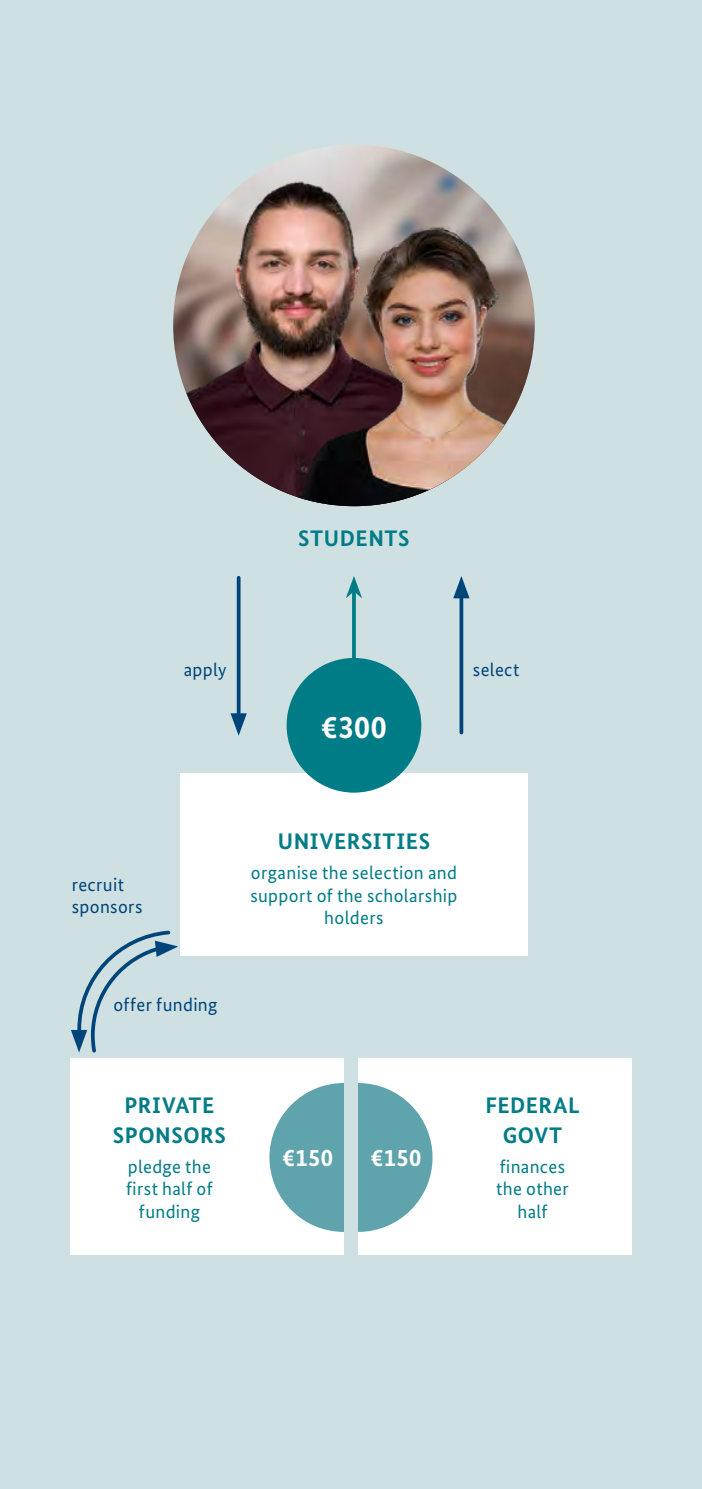
<style>
.page{position:relative;width:702px;height:1489px;background:#fff}
.page>*{position:absolute;margin:0;border:0;box-sizing:border-box;transform-origin:0 0}
._07_Subheadline{font:700 32px "Bundes Sans";color:#fff}
._07_Subheadline-2{font:700 24.5px "Bundes Sans";letter-spacing:.015em;color:#fff}
._07_Subheadline-3{font:700 22.5px/30px "Bundes Sans";letter-spacing:.025em;color:#007c87;text-align:center}
._07_Subheadline-4{font:18.75px/22.5px "Bundes Sans";letter-spacing:.02em;color:#007c87;text-align:center}
._07_Subheadline-5{font:18.75px/22.5px "Bundes Sans";letter-spacing:.015em;color:#004579}
</style>
<div class="page">
<div style="left:0;top:0;width:702px;height:1488px;background:#cfe0e3"></div>
<img style="left:173px;top:145px;width:235px;height:352px">
<img style="left:296px;top:153px;width:238px;height:353px">
<div style="left:71px;top:1058px;width:273px;height:196px;background:#fff"></div>
<svg style="left:269px;top:1083px;width:75px;height:148px"></svg>
<div style="left:358px;top:1058px;width:273px;height:196px;background:#fff"></div>
<svg style="left:358px;top:1083px;width:74px;height:148px"></svg>
<div style="left:180px;top:773px;width:348px;height:182px;background:#fff"></div>
<div style="left:286px;top:658px;width:135px;height:134px;background:#007c87;border-radius:50%"></div>
<svg style="left:352px;top:598px;width:4px;height:60px"></svg>
<svg style="left:346px;top:576px;width:16px;height:22px"></svg>
<hr style="left:237px;top:577px;width:3px;height:143px;background:#004579">
<svg style="left:230px;top:713px;width:17px;height:22px"></svg>
<svg style="left:459px;top:598px;width:4px;height:134px"></svg>
<svg style="left:453px;top:576px;width:16px;height:22px"></svg>
<svg style="left:71px;top:930px;width:107px;height:123px"></svg>
<p class="_07_Subheadline-3" style="left:298px;top:523px;width:113px">STUDENTS</p>
<p class="_07_Subheadline-5" style="left:184px;top:658px;width:44px">apply</p>
<p class="_07_Subheadline-5" style="left:473px;top:658px;width:48px">select</p>
<p class="_07_Subheadline" style="left:321px;top:707px;width:67px">€300</p>
<p class="_07_Subheadline-5" style="left:72px;top:873px;width:72px">recruit sponsors</p>
<p class="_07_Subheadline-5" style="left:113px;top:993px;width:106px">offer funding</p>
<p class="_07_Subheadline-3" style="left:278px;top:826px;width:154px">UNIVERSITIES</p>
<p class="_07_Subheadline-4" style="left:250px;top:861px;width:208px">organise the selection and support of the scholarship holders</p>
<p class="_07_Subheadline-3" style="left:113px;top:1090px;width:114px">PRIVATE<br>SPONSORS</p>
<p class="_07_Subheadline-4" style="left:126px;top:1154px;width:88px">pledge the first half of funding</p>
<p class="_07_Subheadline-2" style="left:282px;top:1142px;width:52px">€150</p>
<p class="_07_Subheadline-2" style="left:370px;top:1142px;width:52px">€150</p>
<p class="_07_Subheadline-3" style="left:485px;top:1090px;width:96px">FEDERAL<br>GOVT</p>
<p class="_07_Subheadline-4" style="left:496px;top:1154px;width:74px">finances the other half</p>
</div>
